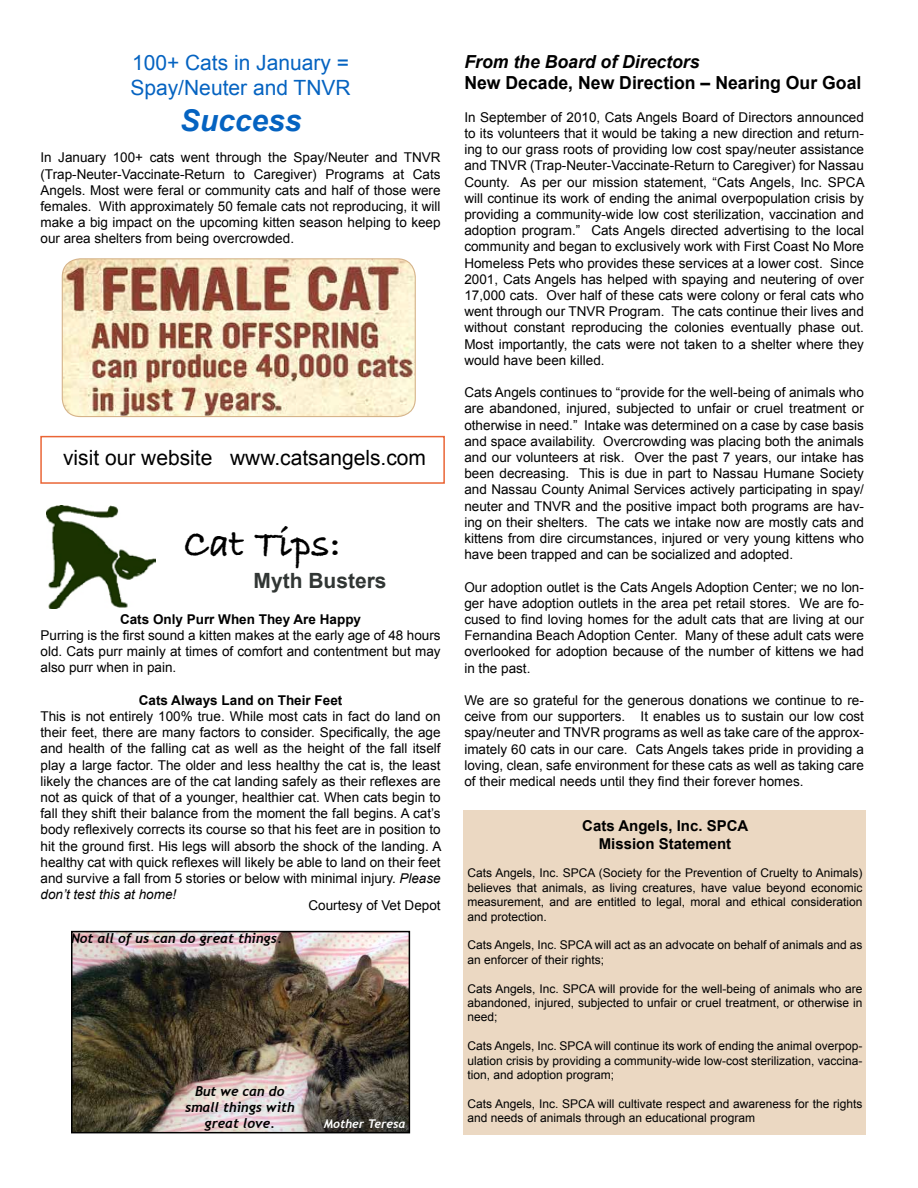
<style>
.page{position:relative;width:918px;height:1188px;background:#fff}
.page>*{position:absolute;margin:0;border:0;box-sizing:border-box;transform-origin:0 0}
.t1{font:700 40.5px "Bradley Hand ITCTT";color:#000}
.t2{font:italic 700 30px "Arial";color:#0563c1}
.t3{font:21px/25.2px "Arial";color:#0563c1}
.t4{font:21px "Arial";color:#000}
.t5{font:700 21px "Arial";color:#313634}
.t6{font:700 18px "Arial";color:#000}
.t7{font:italic 700 18px "Arial";color:#000}
.t8{font:700 15px/18px "Arial";color:#000;text-align:center}
.t9{font:13.5px/16.2px "Arial";color:#000;text-align:justify}
.t10{font:italic 700 13.5px/16.2px "Trebuchet";color:#000;text-align:center}
.t11{font:700 13.5px "Arial";color:#000}
.t12{font:12px/14.4px "Arial";color:#000;text-align:justify}
.t13{font:italic 700 12px "Trebuchet";color:#fff}
.s1{font-style:italic}
</style>
<div class="page">
<div style="left:463px;top:810px;width:403px;height:325px;background:#ebd8c2"></div>
<img style="left:46px;top:506px;width:109px;height:103px">
<img style="left:62px;top:259px;width:353px;height:158px">
<div style="left:62px;top:258px;width:354px;height:159px;border:1px solid #d6b48a;border-radius:18px"></div>
<img style="left:74px;top:934px;width:333px;height:196px">
<div style="left:71px;top:931px;width:339px;height:202px;border:2px solid #000"></div>
<div style="left:40px;top:436px;width:405px;height:48px;border:2px solid #ea6536"></div>
<h3 class="t3" style="left:130px;top:50px;width:222px">100+ Cats in January =<br>Spay/Neuter and TNVR</h3>
<h2 class="t2" style="left:180px;top:101px;width:123px">Success</h2>
<p class="t9" style="left:40px;top:150px;width:402px">In January 100+ cats went through the Spay/Neuter and TNVR (Trap-Neuter-Vaccinate-Return to Caregiver) Programs at Cats Angels. Most were feral or community cats and half of those were females. With approximately 50 female cats not reproducing, it will make a big impact on the upcoming kitten season helping to keep our area shelters from being overcrowded.</p>
<h3 class="t4" style="left:63px;top:444px;width:364px">visit our website www.catsangels.com</h3>
<h1 class="t1" style="left:184px;top:513px;width:159px">Cat Tips:</h1>
<h3 class="t5" style="left:254px;top:566px;width:135px">Myth Busters</h3>
<p class="t11" style="left:120px;top:610px;width:243px">Cats Only Purr When They Are Happy</p>
<p class="t9" style="left:41px;top:627px;width:402px">Purring is the first sound a kitten makes at the early age of 48 hours old. Cats purr mainly at times of comfort and contentment but may also purr when in pain.</p>
<p class="t11" style="left:139px;top:691px;width:205px">Cats Always Land on Their Feet</p>
<p class="t9" style="left:41px;top:708px;width:402px">This is not entirely 100% true. While most cats in fact do land on their feet, there are many factors to consider. Specifically, the age and health of the falling cat as well as the height of the fall itself play a large factor. The older and less healthy the cat is, the least likely the chances are of the cat landing safely as their reflexes are not as quick of that of a younger, healthier cat. When cats begin to fall they shift their balance from the moment the fall begins. A cat’s body reflexively corrects its course so that his feet are in position to hit the ground first. His legs will absorb the shock of the landing. A healthy cat with quick reflexes will likely be able to land on their feet and survive a fall from 5 stories or below with minimal injury. <span class="s1">Please don’t test this at home!</span></p>
<p class="t9" style="left:309px;top:897px;width:134px">Courtesy of Vet Depot</p>
<p class="t10" style="left:71px;top:930px;width:213px">Not all of us can do great things.</p>
<p class="t10" style="left:185px;top:1083px;width:111px">But we can do small things with great love.</p>
<p class="t13" style="left:324px;top:1116px;width:83px">Mother Teresa</p>
<h3 class="t7" style="left:464px;top:50px;width:237px">From the Board of Directors</h3>
<h3 class="t6" style="left:464px;top:71px;width:399px">New Decade, New Direction – Nearing Our Goal</h3>
<p class="t9" style="left:464px;top:109px;width:402px">In September of 2010, Cats Angels Board of Directors announced to its volunteers that it would be taking a new direction and return&shy;ing to our grass roots of providing low cost spay/neuter assistance and TNVR (Trap-Neuter-Vaccinate-Return to Caregiver) for Nassau County. As per our mission statement, “Cats Angels, Inc. SPCA will continue its work of ending the animal overpopulation crisis by providing a community-wide low cost sterilization, vaccination and adoption program.” Cats Angels directed advertising to the local community and began to exclusively work with First Coast No More Homeless Pets who provides these services at a lower cost. Since 2001, Cats Angels has helped with spaying and neutering of over 17,000 cats. Over half of these cats were colony or feral cats who went through our TNVR Program. The cats continue their lives and without constant reproducing the colonies eventually phase out.<br>Most importantly, the cats were not taken to a shelter where they would have been killed.</p>
<p class="t9" style="left:464px;top:385px;width:401px">Cats Angels continues to “provide for the well-being of animals who are abandoned, injured, subjected to unfair or cruel treatment or otherwise in need.” Intake was determined on a case by case basis and space availability. Overcrowding was placing both the animals and our volunteers at risk. Over the past 7 years, our intake has been decreasing. This is due in part to Nassau Humane Society and Nassau County Animal Services actively participating in spay/ neuter and TNVR and the positive impact both programs are hav&shy;ing on their shelters. The cats we intake now are mostly cats and kittens from dire circumstances, injured or very young kittens who have been trapped and can be socialized and adopted.</p>
<p class="t9" style="left:464px;top:579px;width:401px">Our adoption outlet is the Cats Angels Adoption Center; we no lon&shy;ger have adoption outlets in the area pet retail stores. We are fo&shy;cused to find loving homes for the adult cats that are living at our Fernandina Beach Adoption Center. Many of these adult cats were overlooked for adoption because of the number of kittens we had in the past.</p>
<p class="t9" style="left:464px;top:692px;width:401px">We are so grateful for the generous donations we continue to re&shy;ceive from our supporters. It enables us to sustain our low cost spay/neuter and TNVR programs as well as take care of the approx&shy;imately 60 cats in our care. Cats Angels takes pride in providing a loving, clean, safe environment for these cats as well as taking care of their medical needs until they find their forever homes.</p>
<p class="t8" style="left:582px;top:817px;width:168px">Cats Angels, Inc. SPCA<br>Mission Statement</p>
<p class="t12" style="left:468px;top:866px;width:396px">Cats Angels, Inc. SPCA (Society for the Prevention of Cruelty to Animals) believes that animals, as living creatures, have value beyond economic measurement, and are entitled to legal, moral and ethical consideration and protection.</p>
<p class="t12" style="left:468px;top:938px;width:396px">Cats Angels, Inc. SPCA will act as an advocate on behalf of animals and as an enforcer of their rights;</p>
<p class="t12" style="left:468px;top:981px;width:396px">Cats Angels, Inc. SPCA will provide for the well-being of animals who are abandoned, injured, subjected to unfair or cruel treatment, or otherwise in need;</p>
<p class="t12" style="left:468px;top:1039px;width:396px">Cats Angels, Inc. SPCA will continue its work of ending the animal overpop&shy;ulation crisis by providing a community-wide low-cost sterilization, vaccina&shy;tion, and adoption program;</p>
<p class="t12" style="left:468px;top:1097px;width:396px">Cats Angels, Inc. SPCA will cultivate respect and awareness for the rights and needs of animals through an educational program</p>
</div>
